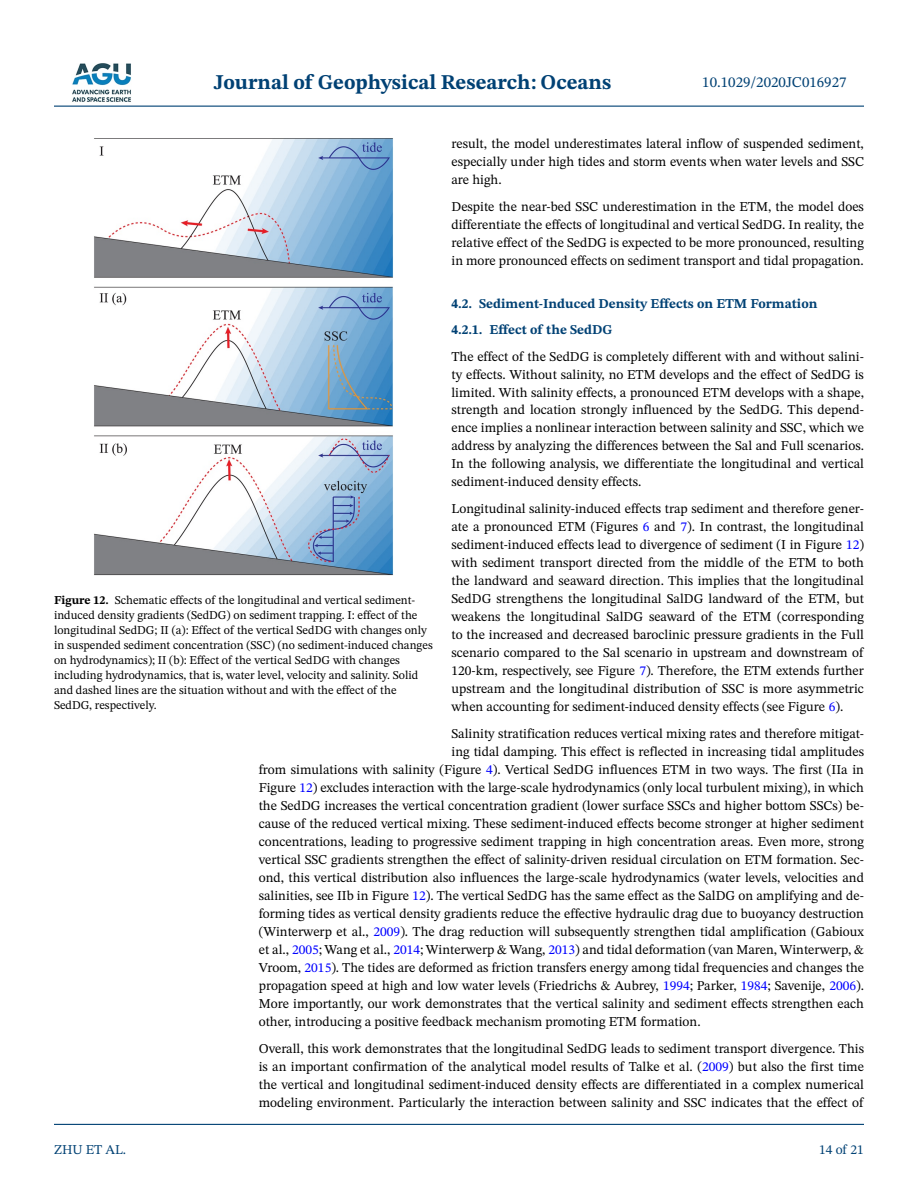
<style>
.page{position:relative;width:918px;height:1188px;background:#fff}
.page>*{position:absolute;margin:0;border:0;box-sizing:border-box;transform-origin:0 0}
.t1{font:700 21px "STIX Two Text";color:#004174}
.t2{font:15px "STIX Two Text";color:#004174}
.t3{font:13.5px/18px "STIX Two Text";color:#000;text-align:justify}
.t4{font:700 13.5px/25.5px "STIX Two Text";color:#004174}
.t5{font:13.5px "STIX Two Text";color:#004174}
.t6{font:12px/15px "STIX Two Text";color:#000}
.s1{color:#00f}
.s2{font-weight:700}
</style>
<div class="page">
<hr style="left:54px;top:106px;width:810px;height:1px;background:#004174">
<hr style="left:54px;top:1124px;width:810px;height:1px;background:#004174">
<img style="left:72px;top:63px;width:59px;height:39px">
<img style="left:94px;top:138px;width:299px;height:437px">
<h1 class="t1" style="left:214px;top:67px;width:399px">Journal of Geophysical Research: Oceans</h1>
<p class="t2" style="left:702px;top:72px;width:146px">10.1029/2020JC016927</p>
<p class="t3" style="left:452px;top:134px;width:414px">result, the model underestimates lateral inflow of suspended sediment, especially under high tides and storm events when water levels and SSC are high.</p>
<p class="t3" style="left:452px;top:197px;width:414px">Despite the near-bed SSC underestimation in the ETM, the model does differentiate the effects of longitudinal and vertical SedDG. In reality, the relative effect of the SedDG is expected to be more pronounced, resulting in more pronounced effects on sediment transport and tidal propagation.</p>
<p class="t4" style="left:452px;top:291px;width:368px">4.2. Sediment-Induced Density Effects on ETM Formation<br>4.2.1. Effect of the SedDG</p>
<p class="t3" style="left:452px;top:347px;width:414px">The effect of the SedDG is completely different with and without salini&shy;ty effects. Without salinity, no ETM develops and the effect of SedDG is limited. With salinity effects, a pronounced ETM develops with a shape, strength and location strongly influenced by the SedDG. This depend&shy;ence implies a nonlinear interaction between salinity and SSC, which we address by analyzing the differences between the Sal and Full scenarios.<br>In the following analysis, we differentiate the longitudinal and vertical sediment-induced density effects.</p>
<p class="t3" style="left:452px;top:500px;width:414px">Longitudinal salinity-induced effects trap sediment and therefore gener&shy;ate a pronounced ETM (Figures <span class="s1">6</span> and <span class="s1">7</span>). In contrast, the longitudinal sediment-induced effects lead to divergence of sediment (I in Figure <span class="s1">12</span>) with sediment transport directed from the middle of the ETM to both the landward and seaward direction. This implies that the longitudinal SedDG strengthens the longitudinal SalDG landward of the ETM, but weakens the longitudinal SalDG seaward of the ETM (corresponding to the increased and decreased baroclinic pressure gradients in the Full scenario compared to the Sal scenario in upstream and downstream of 120-km, respectively, see Figure <span class="s1">7</span>). Therefore, the ETM extends further upstream and the longitudinal distribution of SSC is more asymmetric when accounting for sediment-induced density effects (see Figure <span class="s1">6</span>).</p>
<p class="t3" style="left:452px;top:725px;width:414px">Salinity stratification reduces vertical mixing rates and therefore mitigat-</p>
<p class="t3" style="left:452px;top:743px;width:414px">ing tidal damping. This effect is reflected in increasing tidal amplitudes</p>
<p class="t3" style="left:259px;top:761px;width:607px">from simulations with salinity (Figure <span class="s1">4</span>). Vertical SedDG influences ETM in two ways. The first (IIa in</p>
<p class="t3" style="left:259px;top:779px;width:607px">Figure <span class="s1">12</span>) excludes interaction with the large-scale hydrodynamics (only local turbulent mixing), in which</p>
<p class="t3" style="left:259px;top:797px;width:607px">the SedDG increases the vertical concentration gradient (lower surface SSCs and higher bottom SSCs) be-</p>
<p class="t3" style="left:259px;top:815px;width:607px">cause of the reduced vertical mixing. These sediment-induced effects become stronger at higher sediment</p>
<p class="t3" style="left:259px;top:833px;width:607px">concentrations, leading to progressive sediment trapping in high concentration areas. Even more, strong</p>
<p class="t3" style="left:259px;top:851px;width:607px">vertical SSC gradients strengthen the effect of salinity-driven residual circulation on ETM formation. Sec-</p>
<p class="t3" style="left:259px;top:869px;width:607px">ond, this vertical distribution also influences the large-scale hydrodynamics (water levels, velocities and</p>
<p class="t3" style="left:259px;top:887px;width:607px">salinities, see IIb in Figure <span class="s1">12</span>). The vertical SedDG has the same effect as the SalDG on amplifying and de-</p>
<p class="t3" style="left:259px;top:905px;width:607px">forming tides as vertical density gradients reduce the effective hydraulic drag due to buoyancy destruction</p>
<p class="t3" style="left:259px;top:923px;width:607px">(Winterwerp et al., <span class="s1">2009</span>). The drag reduction will subsequently strengthen tidal amplification (Gabioux</p>
<p class="t3" style="left:259px;top:941px;width:607px">et al., <span class="s1">2005</span>; Wang et al., <span class="s1">2014</span>; Winterwerp &amp; Wang, <span class="s1">2013</span>) and tidal deformation (van Maren, Winterwerp, &amp;</p>
<p class="t3" style="left:259px;top:959px;width:607px">Vroom, <span class="s1">2015</span>). The tides are deformed as friction transfers energy among tidal frequencies and changes the</p>
<p class="t3" style="left:259px;top:977px;width:607px">propagation speed at high and low water levels (Friedrichs &amp; Aubrey, <span class="s1">1994</span>; Parker, <span class="s1">1984</span>; Savenije, <span class="s1">2006</span>).</p>
<p class="t3" style="left:259px;top:995px;width:607px">More importantly, our work demonstrates that the vertical salinity and sediment effects strengthen each</p>
<p class="t3" style="left:259px;top:1013px;width:443px">other, introducing a positive feedback mechanism promoting ETM formation.</p>
<p class="t3" style="left:259px;top:1040px;width:607px">Overall, this work demonstrates that the longitudinal SedDG leads to sediment transport divergence. This is an important confirmation of the analytical model results of Talke et al. (<span class="s1">2009</span>) but also the first time the vertical and longitudinal sediment-induced density effects are differentiated in a complex numerical modeling environment. Particularly the interaction between salinity and SSC indicates that the effect of</p>
<p class="t6" style="left:54px;top:592px;width:380px"><span class="s2">Figure 12.</span> Schematic effects of the longitudinal and vertical sediment&shy;induced density gradients (SedDG) on sediment trapping. I: effect of the longitudinal SedDG; II (a): Effect of the vertical SedDG with changes only in suspended sediment concentration (SSC) (no sediment-induced changes on hydrodynamics); II (b): Effect of the vertical SedDG with changes including hydrodynamics, that is, water level, velocity and salinity. Solid and dashed lines are the situation without and with the effect of the SedDG, respectively.</p>
<p class="t5" style="left:54px;top:1140px;width:74px">ZHU ET AL.</p>
<p class="t5" style="left:819px;top:1140px;width:46px">14 of 21</p>
</div>
